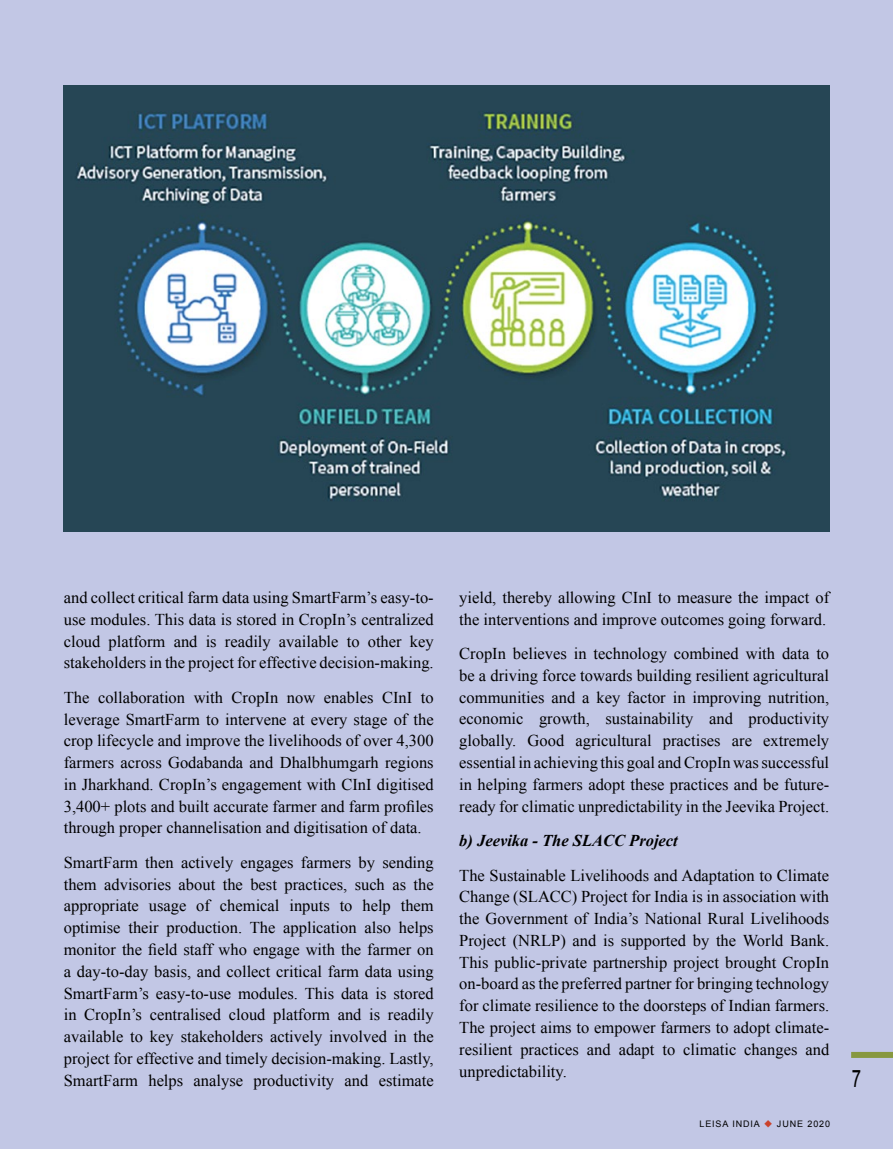
<style>
.page{position:relative;width:893px;height:1149px;background:#fff}
.page>*{position:absolute;margin:0;border:0;box-sizing:border-box;transform-origin:0 0}
.t1{font:24px "Arial";color:#000;scale:.7 1}
.t2{font:16.5px/21.8px "Times New Roman";color:#000;text-align:justify}
.t3{font:italic 700 16.5px "Times New Roman";color:#000}
.t4{font:9px "Arial";letter-spacing:.1em;color:#000}
.s1{color:#ca422c}
</style>
<div class="page">
<div style="left:0;top:0;width:893px;height:1148px;background:#c2c7e5"></div>
<img style="left:63px;top:85px;width:766px;height:446px">
<div style="left:851px;top:1051px;width:42px;height:6px;background:#87983f"></div>
<p class="t2" style="left:64px;top:586px;width:371px">and collect critical farm data using SmartFarm’s easy-to&shy;use modules. This data is stored in CropIn’s centralized cloud platform and is readily available to other key stakeholders in the project for effective decision-making.</p>
<p class="t2" style="left:64px;top:686px;width:371px">The collaboration with CropIn now enables CInI to leverage SmartFarm to intervene at every stage of the crop lifecycle and improve the livelihoods of over 4,300 farmers across Godabanda and Dhalbhumgarh regions in Jharkhand. CropIn’s engagement with CInI digitised 3,400+ plots and built accurate farmer and farm profiles through proper channelisation and digitisation of data.</p>
<p class="t2" style="left:64px;top:851px;width:371px">SmartFarm then actively engages farmers by sending them advisories about the best practices, such as the appropriate usage of chemical inputs to help them optimise their production. The application also helps monitor the field staff who engage with the farmer on a day-to-day basis, and collect critical farm data using SmartFarm’s easy-to-use modules. This data is stored in CropIn’s centralised cloud platform and is readily available to key stakeholders actively involved in the project for effective and timely decision-making. Lastly, SmartFarm helps analyse productivity and estimate</p>
<p class="t2" style="left:459px;top:586px;width:371px">yield, thereby allowing CInI to measure the impact of the interventions and improve outcomes going forward.</p>
<p class="t2" style="left:459px;top:642px;width:371px">CropIn believes in technology combined with data to be a driving force towards building resilient agricultural communities and a key factor in improving nutrition, economic growth, sustainability and productivity globally. Good agricultural practises are extremely essential in achieving this goal and CropIn was successful in helping farmers adopt these practices and be future&shy;ready for climatic unpredictability in the Jeevika Project.</p>
<p class="t3" style="left:459px;top:828px;width:220px">b) Jeevika - The SLACC Project</p>
<p class="t2" style="left:459px;top:863px;width:371px">The Sustainable Livelihoods and Adaptation to Climate Change (SLACC) Project for India is in association with the Government of India’s National Rural Livelihoods Project (NRLP) and is supported by the World Bank.<br>This public-private partnership project brought CropIn on-board as the preferred partner for bringing technology for climate resilience to the doorsteps of Indian farmers.<br>The project aims to empower farmers to adopt climate&shy;resilient practices and adapt to climatic changes and unpredictability.</p>
<p class="t4" style="left:699px;top:1117px;width:132px">LEISA INDIA <span class="s1">◆</span> JUNE 2020</p>
<h1 class="t1" style="left:852px;top:1062px;width:15px">7</h1>
</div>
